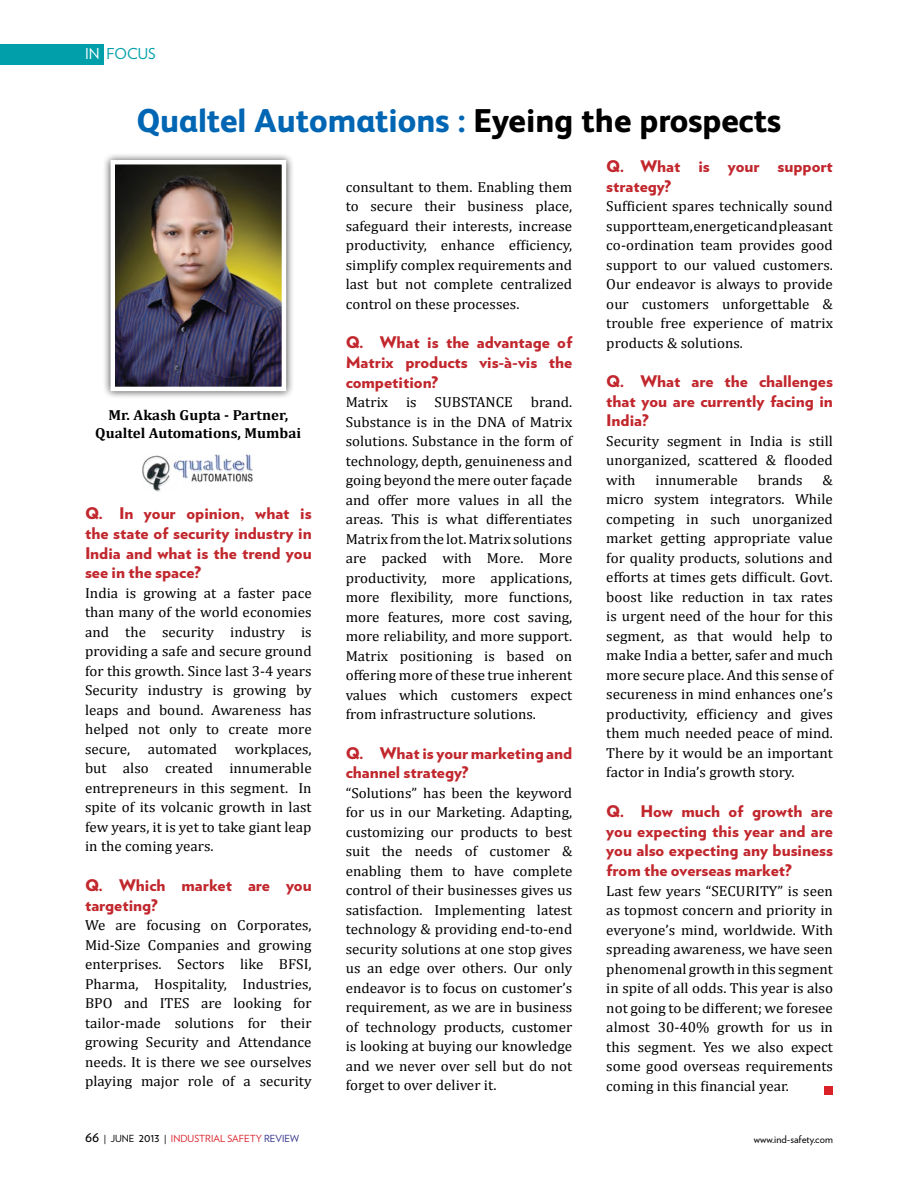
<style>
.page{position:relative;width:918px;height:1188px;background:#fff}
.page>*{position:absolute;margin:0;border:0;box-sizing:border-box;transform-origin:0 0}
.t1{font:800 33px "FS Albert";color:#0066b3}
.t2{font:900 16.05px/19.8px "Verlag";color:#c1272d;text-align:justify}
.t3{font:15px "Verlag";color:#009faa}
.t4{font:14.55px/19.5px "Cambria";letter-spacing:.005em;color:#000;text-align:justify}
.t5{font:700 14.55px/18px "Cambria";letter-spacing:.005em;color:#000;text-align:center}
.t6{font:10.5px "Verlag";color:#000}
.t7{font:9.75px "Verlag";color:#da2128}
.s1{color:#fff}
.s2{color:#000}
.s3{font-size:15px;color:#000}
.s4{font-size:12px;color:#000}
.s5{color:#303188}
</style>
<div class="page">
<div style="left:0;top:44px;width:103px;height:20px;background:#009faa"></div>
<img style="left:143px;top:454px;width:110px;height:37px">
<div style="left:102px;top:152px;width:199px;height:254px;background:#000;opacity:.75"></div>
<img style="left:115px;top:165px;width:166px;height:221px">
<div style="left:110px;top:160px;width:176px;height:231px;border:4px solid #fff"></div>
<div style="left:824px;top:1086px;width:9px;height:8px;background:#da2128"></div>
<p class="t3" style="left:85px;top:43px;width:72px"><span class="s1">IN</span> FOCUS</p>
<h1 class="t1" style="left:137px;top:101px;width:646px">Qualtel Automations : <span class="s2">Eyeing the prospects</span></h1>
<p class="t5" style="left:95px;top:405px;width:207px">Mr. Akash Gupta - Partner,<br>Qualtel Automations, Mumbai</p>
<p class="t2" style="left:85px;top:503px;width:228px">Q. In your opinion, what is the state of security industry in India and what is the trend you see in the space?</p>
<p class="t4" style="left:85px;top:583px;width:228px">India is growing at a faster pace than many of the world economies and the security industry is providing a safe and secure ground for this growth. Since last 3-4 years Security industry is growing by leaps and bound. Awareness has helped not only to create more secure, automated workplaces, but also created innumerable entrepreneurs in this segment. In spite of its volcanic growth in last few years, it is yet to take giant leap in the coming years.</p>
<p class="t2" style="left:85px;top:874px;width:228px">Q. Which market are you targeting?</p>
<p class="t4" style="left:85px;top:915px;width:228px">We are focusing on Corporates, Mid-Size Companies and growing enterprises. Sectors like BFSI, Pharma, Hospitality, Industries, BPO and ITES are looking for tailor-made solutions for their growing Security and Attendance needs. It is there we see ourselves playing major role of a security</p>
<p class="t4" style="left:346px;top:177px;width:228px">consultant to them. Enabling them to secure their business place, safeguard their interests, increase productivity, enhance efficiency, simplify complex requirements and last but not complete centralized control on these processes.</p>
<p class="t2" style="left:346px;top:332px;width:228px">Q. What is the advantage of Matrix products vis-à-vis the competition?</p>
<p class="t4" style="left:346px;top:393px;width:228px">Matrix is SUBSTANCE brand.<br>Substance is in the DNA of Matrix solutions. Substance in the form of technology, depth, genuineness and going beyond the mere outer façade and offer more values in all the areas. This is what differentiates Matrix from the lot. Matrix solutions are packed with More. More productivity, more applications, more flexibility, more functions, more features, more cost saving, more reliability, and more support.<br>Matrix positioning is based on offering more of these true inherent values which customers expect from infrastructure solutions.</p>
<p class="t2" style="left:346px;top:742px;width:228px">Q. What is your marketing and channel strategy?</p>
<p class="t4" style="left:346px;top:783px;width:228px">“Solutions” has been the keyword for us in our Marketing. Adapting, customizing our products to best suit the needs of customer &amp; enabling them to have complete control of their businesses gives us satisfaction. Implementing latest technology &amp; providing end-to-end security solutions at one stop gives us an edge over others. Our only endeavor is to focus on customer’s requirement, as we are in business of technology products, customer is looking at buying our knowledge and we never over sell but do not forget to over deliver it.</p>
<p class="t2" style="left:606px;top:155px;width:228px">Q. What is your support strategy?</p>
<p class="t4" style="left:606px;top:196px;width:228px">Sufficient spares technically sound support team, energetic and pleasant co-ordination team provides good support to our valued customers.<br>Our endeavor is always to provide our customers unforgettable &amp; trouble free experience of matrix products &amp; solutions.</p>
<p class="t2" style="left:606px;top:370px;width:228px">Q. What are the challenges that you are currently facing in India?</p>
<p class="t4" style="left:606px;top:431px;width:228px">Security segment in India is still unorganized, scattered &amp; flooded with</p>
<p class="t4" style="left:656px;top:470px;width:84px">innumerable</p>
<p class="t4" style="left:758px;top:470px;width:46px">brands</p>
<p class="t4" style="left:606px;top:470px;width:228px;text-indent:216px">&amp; micro system integrators. While competing in such unorganized market getting appropriate value for quality products, solutions and efforts at times gets difficult. Govt. boost like reduction in tax rates is urgent need of the hour for this segment, as that would help to make India a better, safer and much more secure place. And this sense of secureness in mind enhances one’s productivity, efficiency and gives them much needed peace of mind.<br>There by it would be an important factor in India’s growth story.</p>
<p class="t2" style="left:606px;top:800px;width:228px">Q. How much of growth are you expecting this year and are you also expecting any business from the overseas market?</p>
<p class="t4" style="left:606px;top:881px;width:228px">Last few years “SECURITY” is seen as topmost concern and priority in everyone’s mind, worldwide. With spreading awareness, we have seen phenomenal growth in this segment in spite of all odds. This year is also not going to be different; we foresee almost 30-40% growth for us in this segment. Yes we also expect some good overseas requirements coming in this financial year.</p>
<p class="t7" style="left:85px;top:1131px;width:216px"><span class="s3">66</span> <span class="s2">| JUNE</span> <span class="s4">2013</span> <span class="s2">|</span> INDUSTRIAL SAFETY <span class="s5">REVIEW</span></p>
<p class="t6" style="left:754px;top:1131px;width:81px">www.ind-safety.com</p>
</div>
